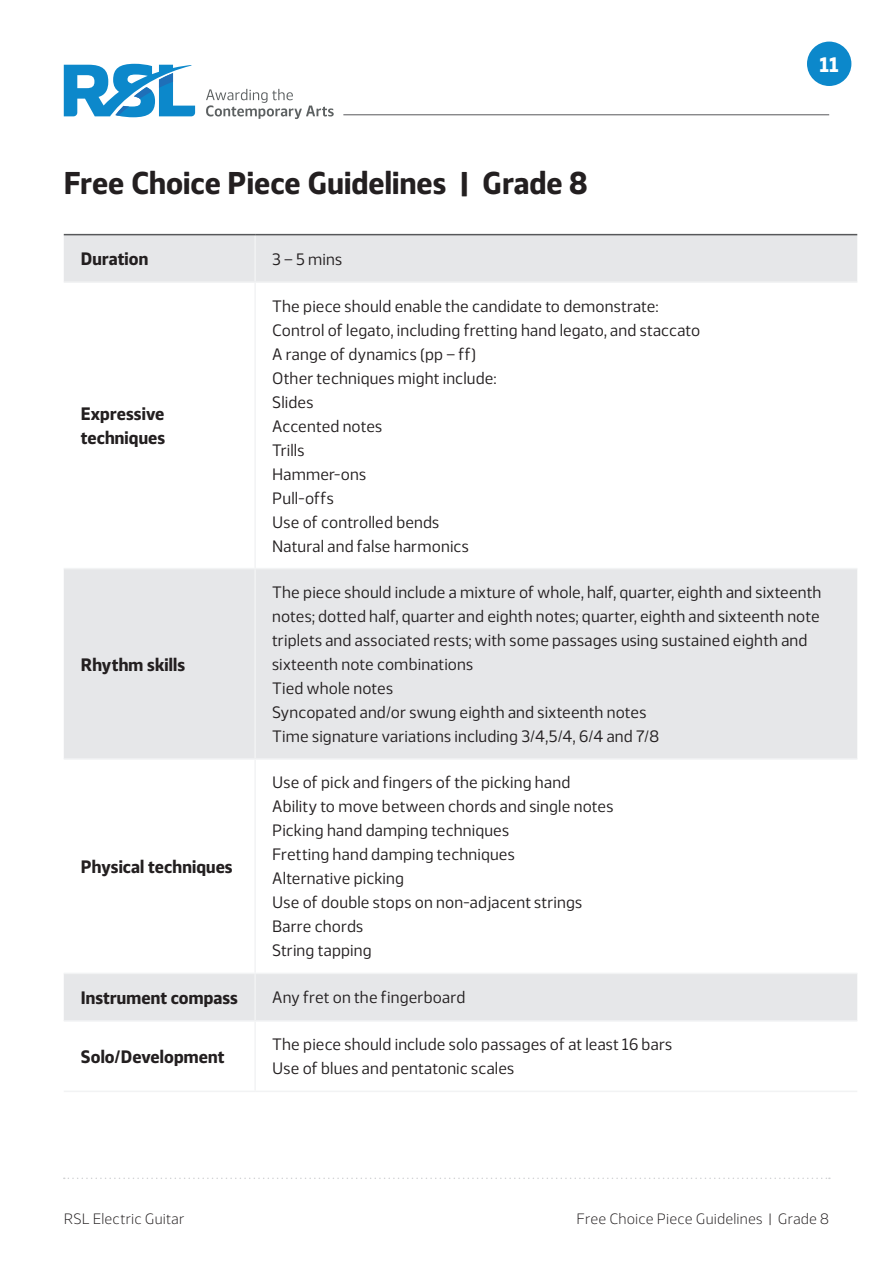
<style>
.page{position:relative;width:893px;height:1263px;background:#fff}
.page>*{position:absolute;margin:0;border:0;box-sizing:border-box;transform-origin:0 0}
.t1{font:700 31.5px "Webnar";letter-spacing:.005em;color:#231f20}
.t2{font:700 21px "Webnar";color:#fff}
.t3{font:700 18px/24px "Webnar";letter-spacing:.005em;color:#231f20}
.t4{font:16.5px/24px "Webnar";letter-spacing:.01em;color:#231f20}
.t5{font:300 15px "Webnar";letter-spacing:.01em;color:#231f20}
</style>
<div class="page">
<svg style="left:64px;top:64px;width:131px;height:53px"></svg>
<svg style="left:206px;top:89px;width:128px;height:30px"></svg>
<hr style="left:343px;top:114px;width:486px;height:1px;background:#57585a">
<svg style="left:64px;top:1177px;width:766px;height:2px"></svg>
<div style="left:807px;top:42px;width:44px;height:44px;background:#0c88cb;border-radius:50%"></div>
<div style="left:64px;top:235px;width:793px;height:46px;background:#e6e7e9"></div>
<svg style="left:64px;top:569px;width:793px;height:451px;fill:#e6e7e9"></svg>
<hr style="left:254px;top:235px;width:2px;height:46px;background:#f2f3f4">
<hr style="left:64px;top:281px;width:191px;height:2px;background:#f2f3f4">
<hr style="left:255px;top:281px;width:602px;height:2px;background:#f2f3f4">
<hr style="left:254px;top:283px;width:2px;height:285px;background:#f2f3f4">
<hr style="left:64px;top:568px;width:191px;height:1px;background:#f2f3f4">
<hr style="left:255px;top:568px;width:602px;height:1px;background:#f2f3f4">
<hr style="left:254px;top:569px;width:2px;height:189px;background:#f2f3f4">
<hr style="left:64px;top:758px;width:191px;height:2px;background:#f2f3f4">
<hr style="left:255px;top:758px;width:602px;height:2px;background:#f2f3f4">
<hr style="left:254px;top:760px;width:2px;height:213px;background:#f2f3f4">
<hr style="left:64px;top:973px;width:191px;height:1px;background:#f2f3f4">
<hr style="left:255px;top:973px;width:602px;height:1px;background:#f2f3f4">
<hr style="left:254px;top:974px;width:2px;height:46px;background:#f2f3f4">
<hr style="left:64px;top:1020px;width:191px;height:2px;background:#f2f3f4">
<hr style="left:255px;top:1020px;width:602px;height:2px;background:#f2f3f4">
<hr style="left:254px;top:1022px;width:2px;height:68px;background:#f2f3f4">
<hr style="left:64px;top:1090px;width:191px;height:2px;background:#f2f3f4">
<hr style="left:255px;top:1090px;width:602px;height:2px;background:#f2f3f4">
<hr style="left:64px;top:234px;width:191px;height:1px;background:#57585a">
<hr style="left:255px;top:234px;width:602px;height:1px;background:#57585a">
<p class="t1" style="left:64px;top:158px;width:526px">Free Choice Piece Guidelines | Grade 8</p>
<p class="t3" style="left:81px;top:246px;width:69px">Duration</p>
<p class="t4" style="left:272px;top:246px;width:72px">3 – 5 mins</p>
<p class="t3" style="left:81px;top:401px;width:86px">Expressive techniques</p>
<p class="t4" style="left:272px;top:292px;width:388px">The piece should enable the candidate to demonstrate:</p>
<p class="t4" style="left:272px;top:316px;width:430px">Control of legato, including fretting hand legato, and staccato</p>
<p class="t4" style="left:272px;top:340px;width:206px">A range of dynamics (pp – ff)</p>
<p class="t4" style="left:272px;top:364px;width:226px">Other techniques might include:</p>
<p class="t4" style="left:272px;top:388px;width:43px">Slides</p>
<p class="t4" style="left:272px;top:412px;width:112px">Accented notes</p>
<p class="t4" style="left:272px;top:436px;width:34px">Trills</p>
<p class="t4" style="left:272px;top:460px;width:95px">Hammer-ons</p>
<p class="t4" style="left:272px;top:484px;width:63px">Pull-offs</p>
<p class="t4" style="left:272px;top:508px;width:169px">Use of controlled bends</p>
<p class="t4" style="left:272px;top:532px;width:198px">Natural and false harmonics</p>
<p class="t2" style="left:820px;top:48px;width:21px">11</p>
<p class="t3" style="left:81px;top:651px;width:106px">Rhythm skills</p>
<p class="t3" style="left:81px;top:853px;width:153px">Physical techniques</p>
<p class="t4" style="left:272px;top:579px;width:551px">The piece should include a mixture of whole, half, quarter, eighth and sixteenth notes; dotted half, quarter and eighth notes; quarter, eighth and sixteenth note triplets and associated rests; with some passages using sustained eighth and sixteenth note combinations</p>
<p class="t4" style="left:272px;top:675px;width:123px">Tied whole notes</p>
<p class="t4" style="left:272px;top:699px;width:376px">Syncopated and/or swung eighth and sixteenth notes</p>
<p class="t4" style="left:272px;top:723px;width:388px">Time signature variations including 3/4,5/4, 6/4 and 7/8</p>
<p class="t4" style="left:272px;top:769px;width:300px">Use of pick and fingers of the picking hand</p>
<p class="t4" style="left:272px;top:793px;width:343px">Ability to move between chords and single notes</p>
<p class="t4" style="left:272px;top:817px;width:239px">Picking hand damping techniques</p>
<p class="t4" style="left:272px;top:841px;width:244px">Fretting hand damping techniques</p>
<p class="t4" style="left:272px;top:865px;width:133px">Alternative picking</p>
<p class="t4" style="left:272px;top:889px;width:311px">Use of double stops on non-adjacent strings</p>
<p class="t4" style="left:272px;top:913px;width:93px">Barre chords</p>
<p class="t4" style="left:272px;top:937px;width:101px">String tapping</p>
<p class="t3" style="left:81px;top:984px;width:159px">Instrument compass</p>
<p class="t4" style="left:272px;top:984px;width:195px">Any fret on the fingerboard</p>
<p class="t3" style="left:81px;top:1043px;width:145px">Solo/Development</p>
<p class="t4" style="left:272px;top:1031px;width:402px">The piece should include solo passages of at least 16 bars</p>
<p class="t4" style="left:272px;top:1055px;width:244px">Use of blues and pentatonic scales</p>
<p class="t5" style="left:64px;top:1207px;width:122px">RSL Electric Guitar</p>
<p class="t5" style="left:577px;top:1207px;width:254px">Free Choice Piece Guidelines | Grade 8</p>
</div>
